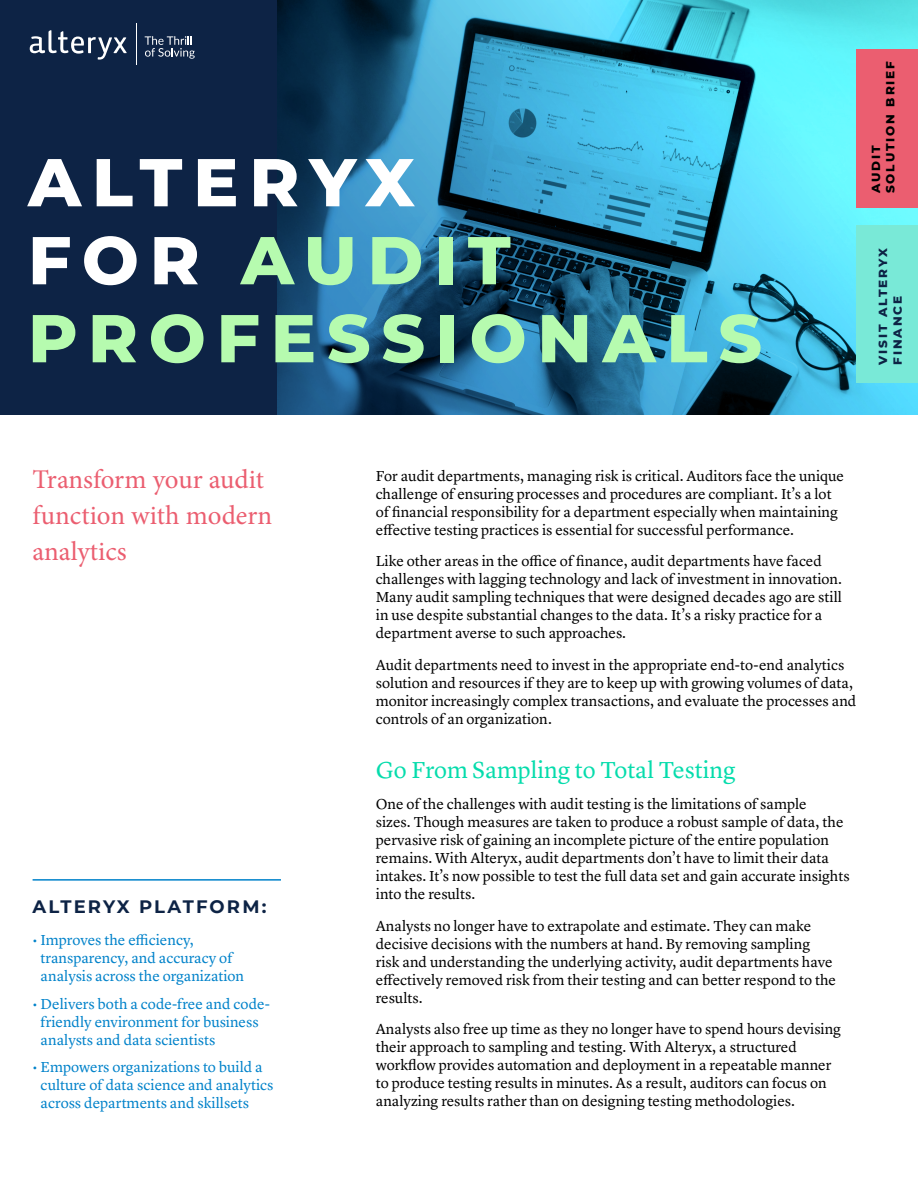
<style>
.page{position:relative;width:918px;height:1188px;background:#fff}
.page>*{position:absolute;margin:0;border:0;box-sizing:border-box;transform-origin:0 0}
.cover_head_1{font:800 67.5px/78px "Montserrat";letter-spacing:.16em;color:#b6fbaf}
.cover_head_1-2{font:800 67.5px "Montserrat";letter-spacing:.155em;color:#fff}
.cover_dek{font:27px/36px "Minion Pro";color:#eb5e70}
.MainText{font:24px "Lyon Text";color:#05dcac}
.page_1_box_head{font:700 18px "Montserrat";letter-spacing:.12em;color:#0d2345}
.MainText-2{font:15px/18px "Lyon Text";color:#000}
.box_body{font:15px/18px "Lyon Text";color:#0082ca}
.url_in_footer{font:800 12px/14.4px "Montserrat";letter-spacing:.16em;color:#0d2345}
.url_in_footer-2{font:800 12px "Montserrat";letter-spacing:.16em;color:#000}
.s1{color:#fff}
</style>
<div class="page">
<svg style="left:276px;top:0;width:642px;height:415px;background:#3287a7"></svg>
<div style="left:0;top:0;width:276px;height:415px;background:#0d2345"></div>
<div style="left:856px;top:225px;width:62px;height:158px;background:#79e9d7"></div>
<hr style="left:33px;top:879px;width:248px;height:2px;background:#0082ca">
<div style="left:856px;top:50px;width:62px;height:158px;background:#eb5e70"></div>
<svg style="left:30px;top:30px;width:97px;height:30px"></svg>
<hr style="left:136px;top:24px;width:1px;height:41px;background:#fff">
<svg style="left:145px;top:36px;width:50px;height:23px"></svg>
<p class="cover_head_1-2" style="left:28px;top:133px;width:388px">ALTERYX</p>
<p class="cover_head_1" style="left:28px;top:218px;width:735px"><span class="s1">FOR</span> AUDIT<br>PROFESSIONALS</p>
<p class="url_in_footer-2" style="left:882px;top:193px;width:134px;rotate:-90deg">SOLUTION BRIEF</p>
<p class="url_in_footer-2" style="left:867px;top:193px;width:49px;rotate:-90deg">AUDIT</p>
<p class="url_in_footer" style="left:875px;top:365px;width:118px;rotate:-90deg">VISIT ALTERYX<br>FINANCE</p>
<p class="cover_dek" style="left:33px;top:461px;width:241px">Transform your audit function with modern analytics</p>
<p class="MainText-2" style="left:376px;top:466px;width:470px">For audit departments, managing risk is critical. Auditors face the unique challenge of ensuring processes and procedures are compliant. It’s a lot of financial responsibility for a department especially when maintaining effective testing practices is essential for successful performance.</p>
<p class="MainText-2" style="left:376px;top:551px;width:468px">Like other areas in the office of finance, audit departments have faced challenges with lagging technology and lack of investment in innovation.<br>Many audit sampling techniques that were designed decades ago are still in use despite substantial changes to the data. It’s a risky practice for a department averse to such approaches.</p>
<p class="MainText-2" style="left:376px;top:655px;width:482px">Audit departments need to invest in the appropriate end-to-end analytics solution and resources if they are to keep up with growing volumes of data, monitor increasingly complex transactions, and evaluate the processes and controls of an organization.</p>
<p class="MainText" style="left:376px;top:751px;width:361px">Go From Sampling to Total Testing</p>
<p class="MainText-2" style="left:376px;top:794px;width:475px">One of the challenges with audit testing is the limitations of sample<br>sizes. Though measures are taken to produce a robust sample of data, the pervasive risk of gaining an incomplete picture of the entire population remains. With Alteryx, audit departments don’t have to limit their data intakes. It’s now possible to test the full data set and gain accurate insights into the results.</p>
<p class="MainText-2" style="left:376px;top:916px;width:462px">Analysts no longer have to extrapolate and estimate. They can make decisive decisions with the numbers at hand. By removing sampling risk and understanding the underlying activity, audit departments have effectively removed risk from their testing and can better respond to the results.</p>
<p class="MainText-2" style="left:376px;top:1019px;width:467px">Analysts also free up time as they no longer have to spend hours devising their approach to sampling and testing. With Alteryx, a structured workflow provides automation and deployment in a repeatable manner to produce testing results in minutes. As a result, auditors can focus on analyzing results rather than on designing testing methodologies.</p>
<p class="page_1_box_head" style="left:33px;top:894px;width:235px">ALTERYX PLATFORM:</p>
<p class="box_body" style="left:41px;top:930px;width:205px;text-indent:-8px">• Improves the efficiency, transparency, and accuracy of analysis across the organization</p>
<p class="box_body" style="left:41px;top:993px;width:231px;text-indent:-8px">• Delivers both a code-free and code&shy;friendly environment for business analysts and data scientists</p>
<p class="box_body" style="left:41px;top:1057px;width:234px;text-indent:-8px">• Empowers organizations to build a culture of data science and analytics across departments and skillsets</p>
</div>
